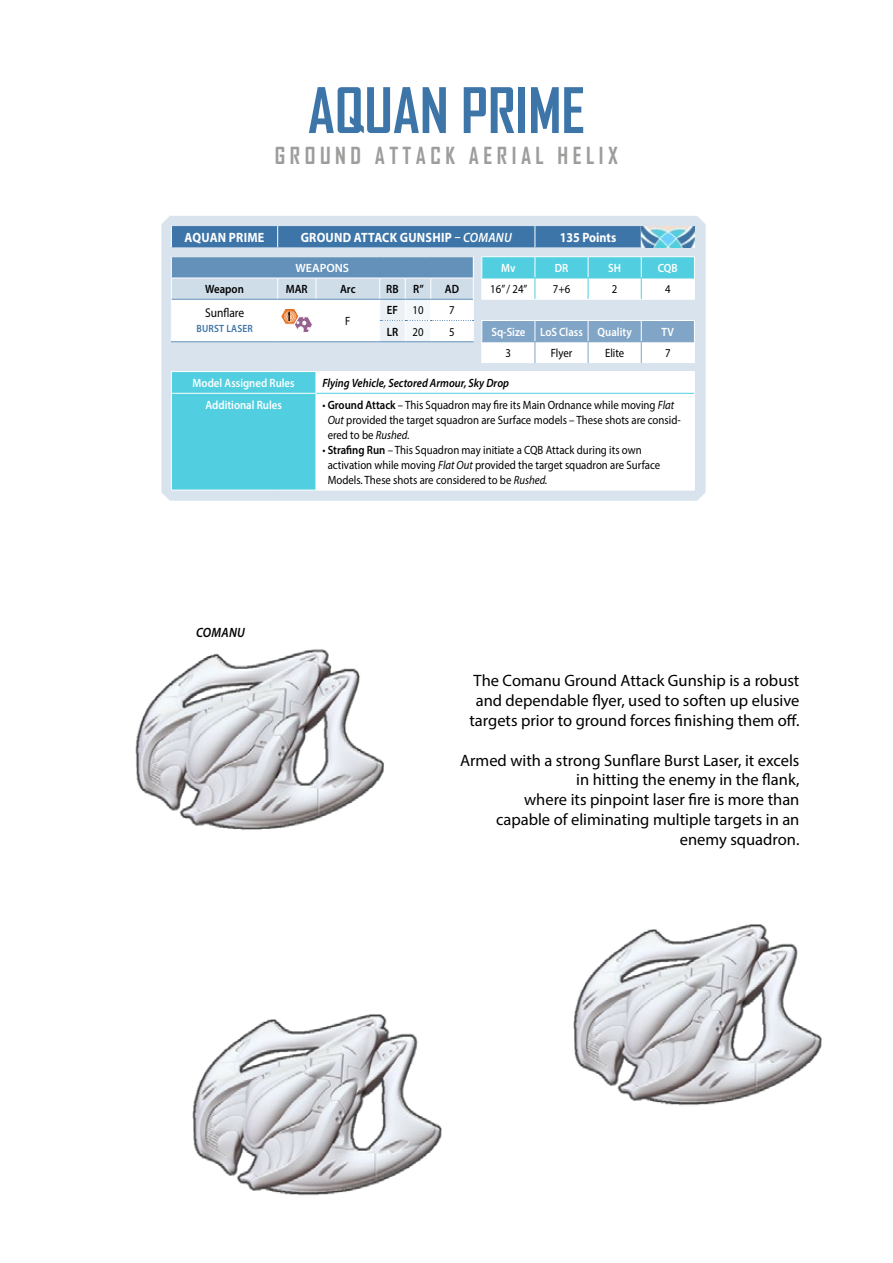
<style>
.page{position:relative;width:893px;height:1263px;background:#fff}
.page>*{position:absolute;margin:0;border:0;box-sizing:border-box;transform-origin:0 0}
.t1{font:700 60px "Agency FB";color:#3d75a8}
.t2{font:700 22.5px "Agency FB";letter-spacing:.2em;color:#9d9d9c}
.t3{font:16.5px/19.8px "Myriad Pro";color:#000;text-align:center}
.t4{font:700 13.5px "Myriad Pro";letter-spacing:.02em;color:#fff;scale:.9 1}
.t5{font:700 13.5px "Myriad Pro";color:#fff;scale:.9 1}
.t6{font:italic 600 13.5px "Myriad Pro";letter-spacing:.02em;color:#000;scale:.9 1}
.t7{font:12.75px "Myriad Pro";color:#000;scale:.9 1}
.t8{font:12px/15px "Myriad Pro";color:#000;scale:.9 1}
.t9{font:600 12px "Myriad Pro";color:#fff;scale:.9 1}
.t10{font:italic 600 12px "Myriad Pro";color:#000;scale:.9 1}
.t11{font:600 12px "Myriad Pro";color:#000;scale:.9 1}
.t12{font:600 12px "Myriad Pro";color:#fff}
.t13{font:700 12px "Agency FB";color:#000}
.t14{font:600 10.5px "Myriad Pro";letter-spacing:.02em;color:#3d75a8;scale:.9 1}
.s1{font-weight:600;font-style:italic}
.s2{font-weight:400}
.s3{font-weight:600}
.s4{font-style:italic}
</style>
<div class="page">
<svg style="left:161px;top:216px;width:545px;height:285px;background:#d7e2ed"></svg>
<svg style="left:171px;top:278px;width:523px;height:212px"></svg>
<svg style="left:694px;top:372px;width:1px;height:21px"></svg>
<hr style="left:694px;top:393px;width:1px;height:97px;background:#fff">
<hr style="left:481px;top:256px;width:54px;height:1px;background:#fff">
<hr style="left:535px;top:256px;width:53px;height:1px;background:#fff">
<hr style="left:588px;top:256px;width:53px;height:1px;background:#fff">
<hr style="left:641px;top:256px;width:54px;height:1px;background:#fff">
<hr style="left:481px;top:299px;width:54px;height:1px;background:#fff">
<hr style="left:535px;top:299px;width:53px;height:1px;background:#fff">
<hr style="left:588px;top:299px;width:53px;height:1px;background:#fff">
<hr style="left:641px;top:299px;width:54px;height:1px;background:#fff">
<hr style="left:316px;top:371px;width:64px;height:1px;background:#fff">
<svg style="left:380px;top:371px;width:51px;height:1px"></svg>
<hr style="left:431px;top:371px;width:42px;height:1px;background:#fff">
<hr style="left:482px;top:371px;width:53px;height:1px;background:#fff">
<hr style="left:535px;top:371px;width:53px;height:1px;background:#fff">
<hr style="left:588px;top:371px;width:53px;height:1px;background:#fff">
<hr style="left:641px;top:371px;width:54px;height:1px;background:#fff">
<hr style="left:171px;top:371px;width:107px;height:1px;background:#fff">
<hr style="left:278px;top:371px;width:38px;height:1px;background:#fff">
<div style="left:171px;top:372px;width:146px;height:118px;background:#51cfe0"></div>
<hr style="left:171px;top:393px;width:107px;height:1px;background:#fff">
<hr style="left:278px;top:393px;width:38px;height:1px;background:#fff">
<hr style="left:316px;top:394px;width:1px;height:96px;background:#fff">
<svg style="left:481px;top:320px;width:214px;height:43px"></svg>
<svg style="left:481px;top:257px;width:214px;height:42px"></svg>
<hr style="left:316px;top:393px;width:64px;height:1px;background:#51cfe0">
<svg style="left:380px;top:393px;width:51px;height:1px"></svg>
<hr style="left:431px;top:393px;width:42px;height:1px;background:#51cfe0">
<hr style="left:482px;top:393px;width:53px;height:1px;background:#51cfe0">
<hr style="left:535px;top:393px;width:53px;height:1px;background:#51cfe0">
<hr style="left:588px;top:393px;width:53px;height:1px;background:#51cfe0">
<hr style="left:641px;top:393px;width:53px;height:1px;background:#51cfe0">
<hr style="left:482px;top:341px;width:53px;height:1px;background:#81a5c6">
<hr style="left:535px;top:341px;width:53px;height:1px;background:#81a5c6">
<hr style="left:588px;top:341px;width:53px;height:1px;background:#81a5c6">
<hr style="left:641px;top:341px;width:53px;height:1px;background:#81a5c6">
<hr style="left:171px;top:490px;width:107px;height:1px;background:#fff">
<hr style="left:278px;top:490px;width:38px;height:1px;background:#fff">
<hr style="left:316px;top:490px;width:64px;height:1px;background:#fff">
<svg style="left:380px;top:490px;width:51px;height:1px"></svg>
<hr style="left:431px;top:490px;width:42px;height:1px;background:#fff">
<hr style="left:482px;top:490px;width:53px;height:1px;background:#fff">
<hr style="left:535px;top:490px;width:53px;height:1px;background:#fff">
<hr style="left:588px;top:490px;width:53px;height:1px;background:#fff">
<hr style="left:641px;top:490px;width:54px;height:1px;background:#fff">
<div style="left:171px;top:226px;width:470px;height:21px;background:#3d75a8"></div>
<img style="left:641px;top:226px;width:54px;height:21px">
<svg style="left:171px;top:256px;width:303px;height:86px"></svg>
<img style="left:135px;top:649px;width:249px;height:181px">
<img style="left:192px;top:1014px;width:250px;height:182px">
<img style="left:573px;top:924px;width:249px;height:182px">
<h1 class="t1" style="left:308px;top:73px;width:279px">AQUAN PRIME</h1>
<h2 class="t2" style="left:275px;top:141px;width:345px">GROUND ATTACK AERIAL HELIX</h2>
<p class="t4" style="left:185px;top:228px;width:90px">AQUAN PRIME</p>
<p class="t4" style="left:301px;top:228px;width:236px">GROUND ATTACK GUNSHIP <span class="s1">– COMANU</span></p>
<p class="t5" style="left:560px;top:228px;width:64px">135 Points</p>
<p class="t12" style="left:295px;top:260px;width:55px">WEAPONS</p>
<p class="t9" style="left:501px;top:260px;width:18px">Mv</p>
<p class="t9" style="left:555px;top:260px;width:17px">DR</p>
<p class="t9" style="left:608px;top:260px;width:16px">SH</p>
<p class="t9" style="left:658px;top:260px;width:24px">CQB</p>
<p class="t11" style="left:205px;top:281px;width:44px">Weapon</p>
<p class="t11" style="left:286px;top:281px;width:26px">MAR</p>
<p class="t11" style="left:340px;top:281px;width:19px">Arc</p>
<p class="t11" style="left:386px;top:281px;width:43px">RB R”</p>
<p class="t11" style="left:445px;top:281px;width:17px">AD</p>
<p class="t8" style="left:490px;top:281px;width:43px">16” / 24”</p>
<p class="t8" style="left:553px;top:281px;width:21px">7+6</p>
<p class="t8" style="left:612px;top:281px;width:8px">2</p>
<p class="t8" style="left:665px;top:281px;width:8px">4</p>
<p class="t7" style="left:205px;top:305px;width:45px">Sunflare</p>
<p class="t8" style="left:345px;top:313px;width:7px">F</p>
<p class="t11" style="left:387px;top:303px;width:42px">EF <span class="s2">10</span></p>
<p class="t8" style="left:449px;top:303px;width:8px">7</p>
<p class="t13" style="left:288px;top:309px;width:4px">1</p>
<p class="t14" style="left:196px;top:321px;width:64px">BURST LASER</p>
<p class="t11" style="left:387px;top:324px;width:42px">LR <span class="s2">20</span></p>
<p class="t8" style="left:449px;top:324px;width:8px">5</p>
<p class="t9" style="left:491px;top:324px;width:157px">Sq-Size LoS Class Quality</p>
<p class="t9" style="left:662px;top:324px;width:15px">TV</p>
<p class="t8" style="left:506px;top:345px;width:8px">3</p>
<p class="t8" style="left:551px;top:345px;width:25px">Flyer</p>
<p class="t8" style="left:605px;top:345px;width:23px">Elite</p>
<p class="t8" style="left:665px;top:345px;width:8px">7</p>
<p class="t9" style="left:193px;top:375px;width:115px">Model Assigned Rules</p>
<p class="t10" style="left:322px;top:375px;width:209px">Flying Vehicle, Sectored Armour, Sky Drop</p>
<p class="t9" style="left:205px;top:397px;width:87px">Additional Rules</p>
<p class="t8" style="left:328px;top:397px;width:394px;text-indent:-5px">• <span class="s3">Ground Attack</span> – This Squadron may fire its Main Ordnance while moving <span class="s4">Flat<br>Out</span> provided the target squadron are Surface models – These shots are consid&shy;ered to be <span class="s4">Rushed.</span></p>
<p class="t8" style="left:328px;top:442px;width:371px;text-indent:-5px">• <span class="s3">Strafing Run</span> – This Squadron may initiate a CQB Attack during its own activation while moving <span class="s4">Flat Out</span> provided the target squadron are Surface<br>Models. These shots are considered to be <span class="s4">Rushed.</span></p>
<p class="t6" style="left:196px;top:624px;width:56px">COMANU</p>
<h3 class="t3" style="left:469px;top:671px;width:331px">The Comanu Ground Attack Gunship is a robust and dependable flyer, used to soften up elusive targets prior to ground forces finishing them off.</h3>
<h3 class="t3" style="left:460px;top:750px;width:341px;text-align:right">Armed with a strong Sunflare Burst Laser, it excels in hitting the enemy in the flank,<br>where its pinpoint laser fire is more than<br>capable of eliminating multiple targets in an enemy squadron.</h3>
</div>
